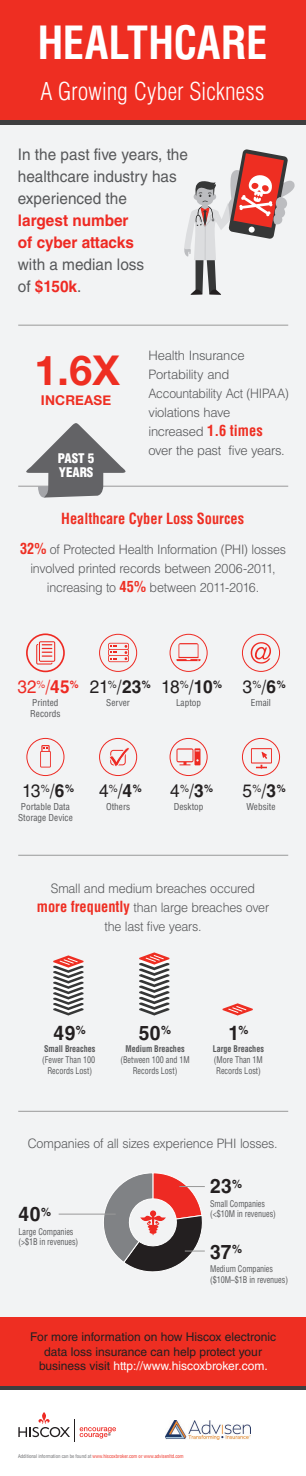
<style>
.page{position:relative;width:306px;height:1476px;background:#fff}
.page>*{position:absolute;margin:0;border:0;box-sizing:border-box;transform-origin:0 0}
.t1{font:700 condensed 44.6px "Helvetica LT Std";letter-spacing:-.005em;color:#fff;scale:.96 1}
.t2{font:700 41px "Helvetica Neue";color:#ee2e22}
.t3{font:300 condensed 24px "Helvetica LT Std";color:#fff}
.t4{font:700 20px "Helvetica LT Std";letter-spacing:.02em;color:#231f20;scale:.96 1}
.t5{font:18px "Helvetica LT Std";color:#231f20;scale:.96 1}
.t6{font:18px "Helvetica LT Std";color:#ee2a23;scale:.95 1}
.t7{font:16px/22px "Helvetica LT Std";color:#57585a;scale:.96 1}
.t8{font:700 16px/22px "Helvetica LT Std";color:#ee2a23;scale:.96 1}
.t9{font:700 condensed 15px "Helvetica LT Std";color:#ee2e22;scale:.96 1}
.t10{font:700 13.5px "Helvetica Neue";letter-spacing:.01em;color:#ee2e22}
.t11{font:300 13px/19px "Helvetica LT Std";letter-spacing:-.02em;color:#57585a;text-align:center;scale:.96 1}
.t12{font:300 13px/19px "Helvetica LT Std";letter-spacing:-.02em;color:#57585a}
.t13{font:900 condensed 13px/14.5px "Helvetica LT Std";color:#fff}
.t14{font:12px/14.5px "Helvetica LT Std";color:#231f20;text-align:center}
.t15{font:condensed 9.25px/11.2px "Helvetica LT Std";color:#57585a}
.t16{font:condensed 9px/10.8px "Helvetica LT Std";letter-spacing:-.005em;color:#57585a;scale:.9 1}
.t17{font:700 condensed 9px "Helvetica LT Std";letter-spacing:-.005em;color:#57585a;scale:.9 1}
.t18{font:condensed 5px "Helvetica LT Std";letter-spacing:-.005em;color:#ee2e22}
.s1{font-weight:700;color:#ee2a23}
.s2{font-weight:700;font-stretch:condensed;font-size:15px;color:#ee2e22}
.s3{font-weight:300}
.s4{font-weight:700}
.s5{color:#fff}
.s6{color:#6c6d70}
</style>
<div class="page">
<img style="left:166px;top:1420px;width:85px;height:19px">
<div style="left:0;top:121px;width:306px;height:1202px;background:#f2f3f4"></div>
<div style="left:0;top:0;width:306px;height:121px;background:#ee2e22"></div>
<hr style="left:0;top:1386px;width:306px;height:4px;background:#3e3e3f">
<hr style="left:0;top:120px;width:306px;height:4px;background:#3e3e3f">
<hr style="left:18px;top:325px;width:270px;height:1px;background:#999">
<hr style="left:18px;top:486px;width:270px;height:1px;background:#999">
<hr style="left:18px;top:855px;width:270px;height:1px;background:#999">
<hr style="left:18px;top:1111px;width:270px;height:1px;background:#999">
<hr style="left:59px;top:1214px;width:57px;height:1px;background:#999">
<svg style="left:26px;top:423px;width:100px;height:75px"></svg>
<div style="left:0;top:1317px;width:306px;height:68px;background:#ee2e22"></div>
<svg style="left:18px;top:1412px;width:98px;height:30px"></svg>
<svg style="left:97px;top:1173px;width:108px;height:99px"></svg>
<svg style="left:108px;top:643px;width:21px;height:19px"></svg>
<div style="left:99px;top:634px;width:38px;height:38px;border:1px solid #ee2a23;border-radius:50%"></div>
<svg style="left:110px;top:747px;width:19px;height:20px"></svg>
<div style="left:99px;top:738px;width:38px;height:38px;border:1px solid #ee2a23;border-radius:50%"></div>
<div style="left:242px;top:634px;width:38px;height:38px;border:1px solid #ee2a23;border-radius:50%"></div>
<svg style="left:251px;top:642px;width:20px;height:21px"></svg>
<div style="left:242px;top:738px;width:38px;height:38px;border:1px solid #ee2a23;border-radius:50%"></div>
<svg style="left:251px;top:748px;width:21px;height:21px"></svg>
<div style="left:170px;top:634px;width:38px;height:38px;border:1px solid #ee2a23;border-radius:50%"></div>
<svg style="left:177px;top:643px;width:24px;height:18px"></svg>
<div style="left:170px;top:738px;width:38px;height:38px;border:1px solid #ee2a23;border-radius:50%"></div>
<svg style="left:176px;top:748px;width:25px;height:17px"></svg>
<div style="left:26px;top:633px;width:39px;height:39px;border:2px solid #ee2a23;border-radius:50%"></div>
<svg style="left:36px;top:641px;width:19px;height:23px"></svg>
<div style="left:26px;top:738px;width:38px;height:38px;border:1px solid #ee2a23;border-radius:50%"></div>
<svg style="left:40px;top:745px;width:11px;height:22px"></svg>
<svg style="left:184px;top:149px;width:111px;height:146px"></svg>
<svg style="left:53px;top:955px;width:31px;height:60px"></svg>
<svg style="left:139px;top:952px;width:30px;height:63px"></svg>
<svg style="left:222px;top:1003px;width:31px;height:12px"></svg>
<h1 class="t1" style="left:37px;top:15px;width:241px">HEALTHCARE</h1>
<h3 class="t3" style="left:40px;top:77px;width:226px">A Growing Cyber Sickness</h3>
<p class="t7" style="left:18px;top:143px;width:179px">In the past five years, the healthcare industry has experienced the</p>
<p class="t8" style="left:18px;top:209px;width:122px">largest number of cyber attacks</p>
<p class="t7" style="left:18px;top:253px;width:133px">with a median loss of <span class="s1">$150k</span>.</p>
<h2 class="t2" style="left:34px;top:338px;width:87px">1.6X</h2>
<p class="t10" style="left:41px;top:389px;width:72px">INCREASE</p>
<p class="t13" style="left:58px;top:451px;width:38px">PAST 5<br>YEARS</p>
<p class="t12" style="left:148px;top:346px;width:142px">Health Insurance<br>Portability and<br>Accountability Act (HIPAA) violations have increased <span class="s2">1.6 times </span>over the past five years.</p>
<p class="t9" style="left:61px;top:509px;width:192px">Healthcare Cyber Loss Sources</p>
<p class="t11" style="left:20px;top:540px;width:279px"><span class="s2">32%</span> of Protected Health Information (PHI) losses involved printed records between 2006-2011, increasing to <span class="s2">45%</span> between 2011-2016.</p>
<h3 class="t6" style="left:17px;top:676px;width:66px">32<sup>%</sup><span class="s3">/</span><span class="s4">45</span><sup>%</sup></h3>
<p class="t15" style="left:30px;top:697px;width:32px">Printed<br>Records</p>
<h3 class="t5" style="left:90px;top:676px;width:65px">21<sup>%</sup><span class="s3">/</span><span class="s4">23</span><sup>%</sup></h3>
<p class="t15" style="left:106px;top:697px;width:25px">Server</p>
<h3 class="t5" style="left:161px;top:676px;width:65px">18<sup>%</sup><span class="s3">/</span><span class="s4">10</span><sup>%</sup></h3>
<p class="t15" style="left:176px;top:697px;width:27px">Laptop</p>
<h3 class="t5" style="left:243px;top:676px;width:46px">3<sup>%</sup><span class="s3">/</span><span class="s4">6</span><sup>%</sup></h3>
<p class="t15" style="left:251px;top:697px;width:22px">Email</p>
<h3 class="t5" style="left:22px;top:780px;width:55px">13<sup>%</sup><span class="s3">/</span><span class="s4">6</span><sup>%</sup></h3>
<p class="t15" style="left:18px;top:801px;width:56px;text-align:center">Portable Data<br>Storage Device</p>
<h3 class="t5" style="left:99px;top:780px;width:46px">4<sup>%</sup><span class="s3">/</span><span class="s4">4</span><sup>%</sup></h3>
<p class="t15" style="left:106px;top:801px;width:26px">Others</p>
<h3 class="t5" style="left:170px;top:780px;width:46px">4<sup>%</sup><span class="s3">/</span><span class="s4">3</span><sup>%</sup></h3>
<p class="t15" style="left:174px;top:801px;width:31px">Desktop</p>
<h3 class="t5" style="left:243px;top:780px;width:46px">5<sup>%</sup><span class="s3">/</span><span class="s4">3</span><sup>%</sup></h3>
<p class="t15" style="left:246px;top:801px;width:31px">Website</p>
<p class="t11" style="left:37px;top:878px;width:244px">Small and medium breaches occured <span class="s2">more frequently</span> than large breaches over the last five years.</p>
<h3 class="t4" style="left:54px;top:1021px;width:35px">49<sup>%</sup></h3>
<p class="t17" style="left:44px;top:1043px;width:59px">Small Breaches</p>
<p class="t16" style="left:42px;top:1054px;width:60px;text-align:center">(Fewer Than 100<br>Records Lost)</p>
<h3 class="t4" style="left:139px;top:1021px;width:35px">50<sup>%</sup></h3>
<p class="t17" style="left:126px;top:1043px;width:67px">Medium Breaches</p>
<p class="t16" style="left:120px;top:1054px;width:78px;text-align:center">(Between 100 and 1M<br>Records Lost)</p>
<h3 class="t4" style="left:228px;top:1021px;width:22px">1<sup>%</sup></h3>
<p class="t17" style="left:213px;top:1043px;width:58px">Large Breaches</p>
<p class="t16" style="left:214px;top:1054px;width:56px">(More Than 1M<br>Records Lost)</p>
<p class="t11" style="left:28px;top:1133px;width:262px">Companies of all sizes experience PHI losses.</p>
<h3 class="t4" style="left:19px;top:1202px;width:35px">40<sup>%</sup></h3>
<p class="t16" style="left:19px;top:1226px;width:68px">Large Companies (&gt;$1B in revenues)</p>
<h3 class="t4" style="left:210px;top:1174px;width:35px">23<sup>%</sup></h3>
<p class="t16" style="left:210px;top:1198px;width:75px">Small Companies (&lt;$10M in revenues)</p>
<h3 class="t4" style="left:210px;top:1239px;width:35px">37<sup>%</sup></h3>
<p class="t16" style="left:210px;top:1263px;width:88px">Medium Companies ($10M–$1B in revenues)</p>
<p class="t14" style="left:30px;top:1330px;width:247px">For more information on how Hiscox electronic data loss insurance can help protect your business visit <span class="s5">http://www.hiscoxbroker.com.</span></p>
<p class="t18" style="left:18px;top:1453px;width:167px"><span class="s6">Additional information can be found at</span> www.hiscoxbroker.com or www.advisenltd.com</p>
</div>
